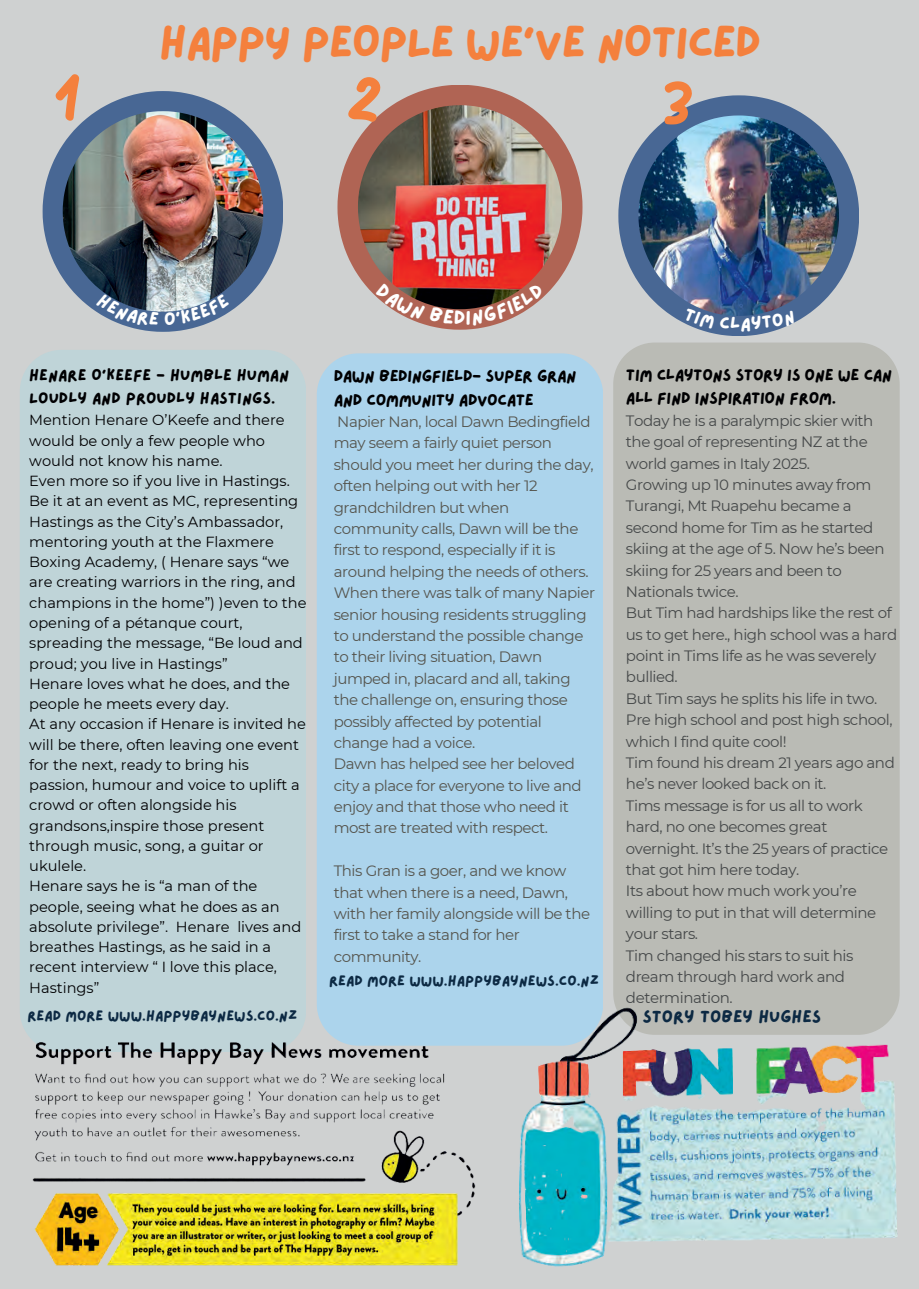
<style>
.page{position:relative;width:919px;height:1289px;background:#fff}
.page>*{position:absolute;margin:0;border:0;box-sizing:border-box;transform-origin:0 0}
.t1{font:55.5px "Lazydog";color:#f4803d}
.t2{font:45.3px "Lazydog";letter-spacing:-.035em;color:#f4803d}
.t3{font:20.1px "Lazydog";color:#fff}
.t4{font:17.4px "Lazydog";color:#0c2943}
.t5{font:16.5px "Lazydog";letter-spacing:-.03em;color:#000002}
.t6{font:16.05px/22.5px "Lazydog";color:#000002}
.t7{font:15px/21.3px "Montserrat";letter-spacing:-.03em;color:#454849}
.t8{font:15px/21.3px "Montserrat";letter-spacing:-.03em;color:#55544d}
.t9{font:14.55px/20.2px "Montserrat";color:#000002}
.t10{font:14.4px "Lazydog";color:#0c2943}
</style>
<div class="page">
<div style="left:0;top:0;width:918px;height:1288px;background:#cfd1d1"></div>
<svg style="left:618px;top:95px;width:241px;height:241px"></svg>
<img style="left:638px;top:115px;width:201px;height:201px">
<svg style="left:337px;top:85px;width:245px;height:245px"></svg>
<img style="left:358px;top:105px;width:203px;height:204px">
<div style="left:317px;top:353px;width:286px;height:692px;background:#acd4ec"></div>
<div style="left:613px;top:342px;width:286px;height:660px;background:#babbb5"></div>
<svg style="left:43px;top:91px;width:240px;height:241px"></svg>
<img style="left:63px;top:111px;width:200px;height:201px">
<div style="left:20px;top:350px;width:286px;height:679px;background:#bfd4d8"></div>
<img style="left:518px;top:1002px;width:381px;height:265px">
<img style="left:25px;top:1029px;width:463px;height:237px">
<svg style="left:684px;top:307px;width:30px;height:22px"></svg>
<svg style="left:720px;top:310px;width:76px;height:21px"></svg>
<svg style="left:376px;top:283px;width:77px;height:41px"></svg>
<svg style="left:466px;top:283px;width:78px;height:43px"></svg>
<svg style="left:347px;top:85px;width:38px;height:39px"></svg>
<svg style="left:96px;top:293px;width:133px;height:34px"></svg>
<svg style="left:657px;top:95px;width:37px;height:33px"></svg>
<p class="t1" style="left:53px;top:72px;width:30px">1</p>
<p class="t2" style="left:159px;top:20px;width:604px">HAPPY PEOPLE WE’VE NOTICED</p>
<p class="t3" style="left:453px;top:308px;width:13px">D</p>
<p class="t6" style="left:29px;top:365px;width:262px">HENARE O’KEEFE - HUMBLE HUMAN<br>LOUDLY AND PROUDLY HASTINGS.</p>
<p class="t9" style="left:29px;top:410px;width:257px">Mention Henare O’Keefe and there would be only a few people who would not know his name.</p>
<p class="t9" style="left:29px;top:471px;width:262px">Even more so if you live in Hastings.</p>
<p class="t9" style="left:29px;top:491px;width:279px">Be it at an event as MC, representing Hastings as the City’s Ambassador, mentoring youth at the Flaxmere Boxing Academy, ( Henare says “we are creating warriors in the ring, and champions in the home”) )even to the opening of a pétanque court, spreading the message, “Be loud and proud; you live in Hastings”</p>
<p class="t9" style="left:29px;top:673px;width:262px">Henare loves what he does, and the people he meets every day.</p>
<p class="t9" style="left:29px;top:714px;width:278px">At any occasion if Henare is invited he will be there, often leaving one event for the next, ready to bring his passion, humour and voice to uplift a crowd or often alongside his grandsons,inspire those present through music, song, a guitar or ukulele.</p>
<p class="t9" style="left:29px;top:876px;width:273px">Henare says he is “a man of the people, seeing what he does as an absolute privilege”. Henare lives and breathes Hastings, as he said in a recent interview “ I love this place,<br>Hastings”</p>
<p class="t10" style="left:27px;top:1008px;width:271px">READ MORE WWW.HAPPYBAYNEWS.CO.NZ</p>
<p class="t5" style="left:334px;top:368px;width:244px">DAWN BEDINGFIELD- SUPER GRAN</p>
<p class="t5" style="left:334px;top:392px;width:201px">AND COMMUNITY ADVOCATE</p>
<p class="t8" style="left:334px;top:411px;width:261px">Napier Nan, local Dawn Bedingfield may seem a fairly quiet person should you meet her during the day, often helping out with her 12 grandchildren but when community calls, Dawn will be the first to respond, especially if it is around helping the needs of others.</p>
<p class="t8" style="left:334px;top:582px;width:263px">When there was talk of many Napier senior housing residents struggling to understand the possible change to their living situation, Dawn jumped in, placard and all, taking the challenge on, ensuring those possibly affected by potential change had a voice.</p>
<p class="t8" style="left:334px;top:753px;width:249px">Dawn has helped see her beloved city a place for everyone to live and enjoy and that those who need it most are treated with respect.</p>
<p class="t8" style="left:334px;top:860px;width:258px">This Gran is a goer, and we know that when there is a need, Dawn, with her family alongside will be the first to take a stand for her community.</p>
<p class="t10" style="left:329px;top:973px;width:271px">READ MORE WWW.HAPPYBAYNEWS.CO.NZ</p>
<p class="t5" style="left:626px;top:367px;width:268px">TIM CLAYTONS STORY IS ONE WE CAN</p>
<p class="t5" style="left:626px;top:390px;width:211px">ALL FIND INSPIRATION FROM.</p>
<p class="t7" style="left:626px;top:410px;width:249px">Today he is a paralympic skier with the goal of representing NZ at the world games in Italy 2025.</p>
<p class="t7" style="left:626px;top:474px;width:260px">Growing up 10 minutes away from<br>Turangi, Mt Ruapehu became a second home for Tim as he started skiing at the age of 5. Now he’s been skiing for 25 years and been to<br>Nationals twice.</p>
<p class="t7" style="left:626px;top:602px;width:273px">But Tim had hardships like the rest of us to get here., high school was a hard point in Tims life as he was severely bullied.</p>
<p class="t7" style="left:626px;top:688px;width:268px">But Tim says he splits his life in two.<br>Pre high school and post high school, which I find quite cool!</p>
<p class="t7" style="left:626px;top:752px;width:270px">Tim found his dream 21 years ago and he’s never looked back on it.</p>
<p class="t7" style="left:626px;top:794px;width:264px">Tims message is for us all to work hard, no one becomes great overnight. It’s the 25 years of practice that got him here today.</p>
<p class="t7" style="left:626px;top:880px;width:252px">Its about how much work you’re willing to put in that will determine your stars.</p>
<p class="t7" style="left:626px;top:944px;width:229px">Tim changed his stars to suit his dream through hard work and determination.</p>
<p class="t4" style="left:642px;top:1008px;width:180px">STORY TOBEY HUGHES</p>
</div>
